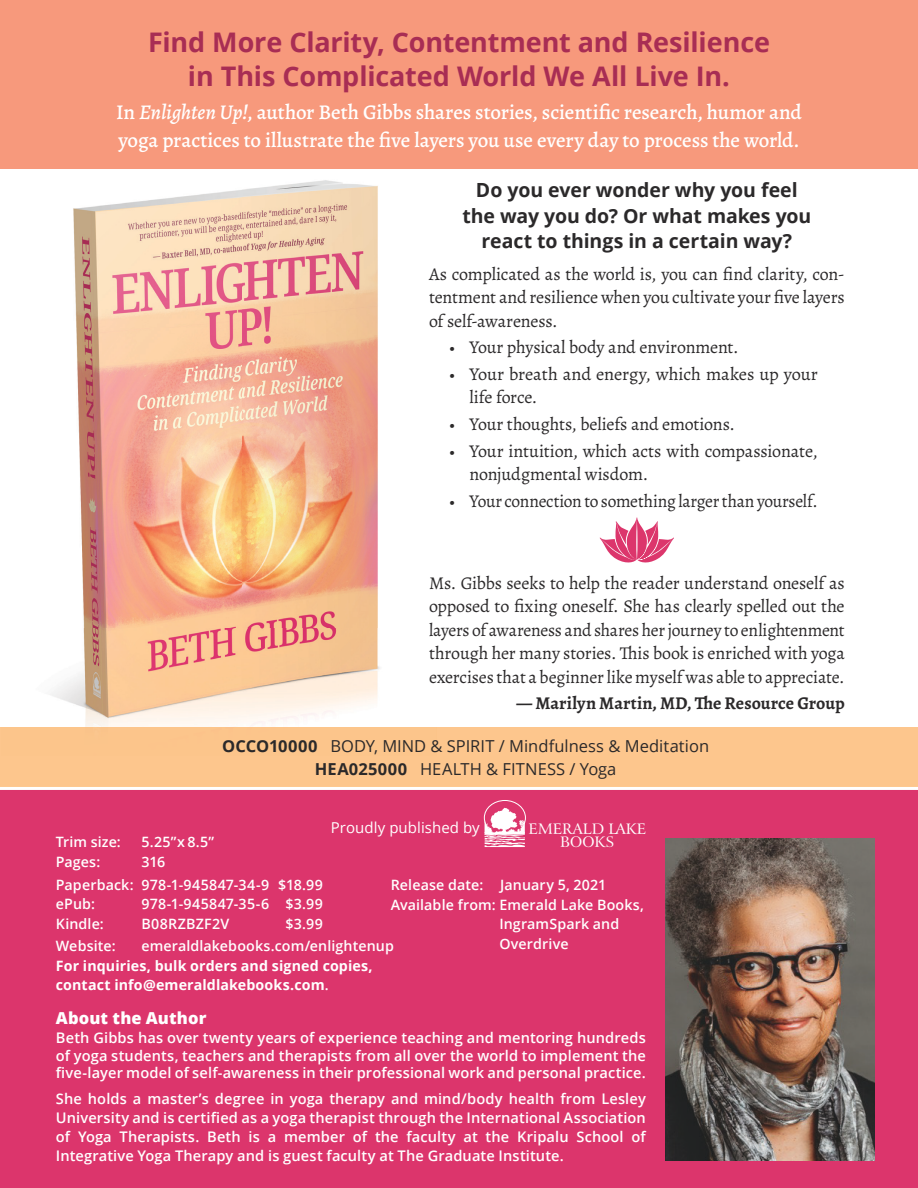
<style>
.page{position:relative;width:918px;height:1188px;background:#fff}
.page>*{position:absolute;margin:0;border:0;box-sizing:border-box;transform-origin:0 0}
.t1{font:700 27px/34.5px "Open Sans";letter-spacing:-.005em;color:#a82d54;text-align:center}
.t2{font:500 21px/27.3px "Alegreya";letter-spacing:-.005em;color:#fff}
.t3{font:700 19.5px/25.5px "Open Sans";letter-spacing:-.005em;color:#2b292a;text-align:center}
.t4{font:18px/23.4px "Alegreya";letter-spacing:-.01em;color:#2b292a}
.t5{font:700 18px "Alegreya";letter-spacing:.005em;color:#2b292a}
.t6{font:16.5px/22.5px "Open Sans";color:#2b292a;text-align:center}
.t7{font:800 16.5px "Open Sans";letter-spacing:.005em;color:#fff}
.t8{font:15px "Open Sans";letter-spacing:.005em;color:#fff}
.t9{font:600 14.7px/19px "Open Sans";letter-spacing:.005em;color:#fff;text-align:justify}
.t10{font:14.55px/12.8px "Arrus BT";color:#fff;text-align:center}
.t11{font:600 14.25px/22.8px "Open Sans";letter-spacing:.01em;color:#fff}
.t12{font:700 14.25px/19.5px "Open Sans";letter-spacing:.01em;color:#fff}
.s1{font-style:italic}
.s2{font-weight:700}
.s3{font-weight:600}
</style>
<div class="page">
<div style="left:0;top:782px;width:918px;height:406px;background:#dc356c"></div>
<div style="left:0;top:0;width:918px;height:169px;background:#f7997c"></div>
<div style="left:0;top:728px;width:918px;height:60px;background:#fdc68d"></div>
<hr style="left:0;top:787px;width:918px;height:3px;background:#fff">
<svg style="left:600px;top:518px;width:74px;height:44px"></svg>
<img style="left:2px;top:180px;width:434px;height:548px">
<img style="left:665px;top:839px;width:210px;height:322px">
<svg style="left:484px;top:800px;width:42px;height:47px"></svg>
<h1 class="t1" style="left:148px;top:28px;width:623px">Find More Clarity, Contentment and Resilience in This Complicated World We All Live In.</h1>
<p class="t2" style="left:116px;top:100px;width:687px">In <span class="s1">Enlighten Up!</span>, author Beth Gibbs shares stories, scientific research, humor and yoga practices to illustrate the five layers you use every day to process the world.</p>
<p class="t3" style="left:462px;top:179px;width:351px">Do you ever wonder why you feel the way you do? Or what makes you react to things in a certain way?</p>
<p class="t4" style="left:429px;top:262px;width:417px;text-align:justify">As complicated as the world is, you can find clarity, con&shy;tentment and resilience when you cultivate your five layers of self-awareness.</p>
<p class="t4" style="left:449px;top:336px;width:370px;line-height:26.7px">ï Your physical body and environment.<br>ï Your breath and energy, which makes up your</p>
<p class="t4" style="left:449px;top:384px;width:370px;line-height:26.7px;text-indent:20px">life force.<br>ï Your thoughts, beliefs and emotions.<br>ï Your intuition, which acts with compassionate,</p>
<p class="t4" style="left:449px;top:461px;width:370px;line-height:26.7px;text-indent:20px">nonjudgmental wisdom.<br>ï Your connection to something larger than yourself.</p>
<p class="t4" style="left:429px;top:571px;width:417px;text-align:justify">Ms. Gibbs seeks to help the reader understand oneself as opposed to fixing oneself. She has clearly spelled out the layers of awareness and shares her journey to enlightenment through her many stories. is book is enriched with yoga exercises that a beginner like myself was able to appreciate.</p>
<p class="t5" style="left:517px;top:691px;width:330px">— Marilyn Martin, MD, e Resource Group</p>
<p class="t6" style="left:222px;top:737px;width:488px"><span class="s2">OCCO10000</span> BODY, MIND &amp; SPIRIT / Mindfulness &amp; Meditation<br><span class="s2">HEA025000</span> HEALTH &amp; FITNESS / Yoga</p>
<p class="t8" style="left:331px;top:822px;width:150px">Proudly published by</p>
<p class="t10" style="left:528px;top:824px;width:119px">EMERALD LAKE<br>BOOKS</p>
<p class="t11" style="left:56px;top:832px;width:66px">Trim size:</p>
<p class="t11" style="left:141px;top:832px;width:74px">5.25”x 8.5”</p>
<p class="t11" style="left:56px;top:852px;width:46px">Pages:</p>
<p class="t11" style="left:56px;top:852px;width:268px;text-indent:86px">316<br>Paperback: 978-1-945847-34-9 $18.99</p>
<p class="t11" style="left:56px;top:894px;width:41px">ePub:</p>
<p class="t11" style="left:141px;top:894px;width:183px">978-1-945847-35-6 $3.99</p>
<p class="t11" style="left:56px;top:913px;width:49px">Kindle:</p>
<p class="t11" style="left:141px;top:913px;width:89px">B08RZBZF2V</p>
<p class="t11" style="left:286px;top:913px;width:39px">$3.99</p>
<p class="t11" style="left:56px;top:936px;width:61px">Website:</p>
<p class="t11" style="left:141px;top:936px;width:254px">emeraldlakebooks.com/enlightenup</p>
<p class="t12" style="left:56px;top:957px;width:318px">For inquiries, bulk orders and signed copies, contact info@emeraldlakebooks.com<span class="s3">.</span></p>
<p class="t7" style="left:56px;top:1008px;width:152px">About the Author</p>
<p class="t9" style="left:56px;top:1031px;width:591px;line-height:17.5px">Beth Gibbs has over twenty years of experience teaching and mentoring hundreds of yoga students, teachers and therapists from all over the world to implement the five-layer model of self-awareness in their professional work and personal practice.</p>
<p class="t9" style="left:56px;top:1091px;width:591px">She holds a master’s degree in yoga therapy and mind/body health from Lesley University and is certified as a yoga therapist through the International Association of Yoga Therapists. Beth is a member of the faculty at the Kripalu School of Integrative Yoga Therapy and is guest faculty at The Graduate Institute.</p>
<p class="t11" style="left:391px;top:875px;width:217px">Release date: January 5, 2021</p>
<p class="t11" style="left:391px;top:893px;width:255px">Available from: Emerald Lake Books,</p>
<p class="t11" style="left:499px;top:912px;width:121px">IngramSpark and</p>
<p class="t11" style="left:499px;top:933px;width:71px">Overdrive</p>
</div>
